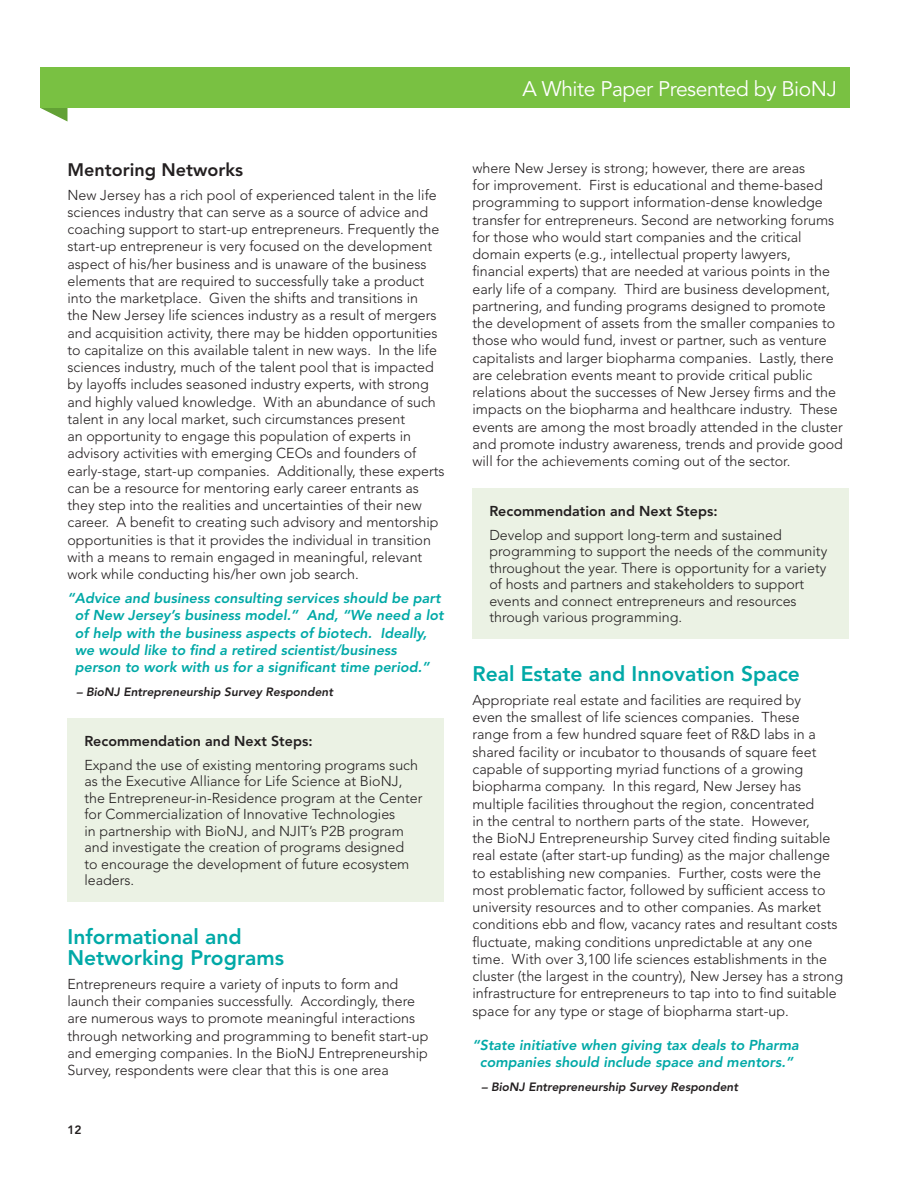
<style>
.page{position:relative;width:918px;height:1188px;background:#fff}
.page>*{position:absolute;margin:0;border:0;box-sizing:border-box;transform-origin:0 0}
.t1{font:800 21px/21px "Avenir LT Std";color:#00a9a7}
.t2{font:21px "Avenir LT Std";letter-spacing:-.02em;color:#fff}
.t3{font:800 18px "Avenir LT Std";color:#231f20}
.t4{font:300 14.25px/17.2px "Avenir LT Std";color:#231f20}
.t5{font:italic 800 14.25px/17.2px "Avenir LT Std";color:#00a9a7}
.t6{font:800 14.25px "Avenir LT Std";color:#231f20}
.t7{font:italic 800 12px "Avenir LT Std";color:#231f20}
.t8{font:800 12px "Avenir LT Std";color:#231f20}
</style>
<div class="page">
<div style="left:40px;top:68px;width:810px;height:40px;background:#79c142"></div>
<svg style="left:40px;top:108px;width:28px;height:14px"></svg>
<div style="left:68px;top:719px;width:376px;height:183px;background:#ebf2e4"></div>
<div style="left:472px;top:489px;width:377px;height:150px;background:#ebf2e4"></div>
<p class="t3" style="left:68px;top:159px;width:177px">Mentoring Networks</p>
<p class="t4" style="left:68px;top:186px;width:379px">New Jersey has a rich pool of experienced talent in the life sciences industry that can serve as a source of advice and coaching support to start-up entrepreneurs. Frequently the start-up entrepreneur is very focused on the development aspect of his/her business and is unaware of the business elements that are required to successfully take a product into the marketplace. Given the shifts and transitions in<br>the New Jersey life sciences industry as a result of mergers and acquisition activity, there may be hidden opportunities to capitalize on this available talent in new ways. In the life sciences industry, much of the talent pool that is impacted by layoffs includes seasoned industry experts, with strong and highly valued knowledge. With an abundance of such talent in any local market, such circumstances present<br>an opportunity to engage this population of experts in advisory activities with emerging CEOs and founders of early-stage, start-up companies. Additionally, these experts can be a resource for mentoring early career entrants as they step into the realities and uncertainties of their new career. A benefit to creating such advisory and mentorship opportunities is that it provides the individual in transition with a means to remain engaged in meaningful, relevant work while conducting his/her own job search.</p>
<p class="t5" style="left:75px;top:590px;width:370px;text-indent:-7px">“Advice and business consulting services should be part of New Jersey’s business model.” And, “We need a lot of help with the business aspects of biotech. Ideally, we would like to find a retired scientist/business person to work with us for a significant time period.”</p>
<p class="t7" style="left:76px;top:685px;width:258px">– BioNJ Entrepreneurship Survey Respondent</p>
<p class="t6" style="left:84px;top:733px;width:230px">Recommendation and Next Steps:</p>
<p class="t4" style="left:84px;top:757px;width:340px;line-height:16.5px">Expand the use of existing mentoring programs such as the Executive Alliance for Life Science at BioNJ, the Entrepreneur-in-Residence program at the Center for Commercialization of Innovative Technologies<br>in partnership with BioNJ, and NJIT’s P2B program and investigate the creation of programs designed<br>to encourage the development of future ecosystem leaders.</p>
<h1 class="t1" style="left:68px;top:926px;width:218px">Informational and<br>Networking Programs</h1>
<p class="t4" style="left:68px;top:975px;width:362px">Entrepreneurs require a variety of inputs to form and launch their companies successfully. Accordingly, there are numerous ways to promote meaningful interactions through networking and programming to benefit start-up and emerging companies. In the BioNJ Entrepreneurship Survey, respondents were clear that this is one area</p>
<p class="t8" style="left:68px;top:1123px;width:16px">12</p>
<h1 class="t2" style="left:523px;top:76px;width:316px">A White Paper Presented by BioNJ</h1>
<p class="t4" style="left:472px;top:159px;width:372px">where New Jersey is strong; however, there are areas<br>for improvement. First is educational and theme-based programming to support information-dense knowledge transfer for entrepreneurs. Second are networking forums for those who would start companies and the critical domain experts (e.g., intellectual property lawyers, financial experts) that are needed at various points in the early life of a company. Third are business development, partnering, and funding programs designed to promote the development of assets from the smaller companies to those who would fund, invest or partner, such as venture capitalists and larger biopharma companies. Lastly, there are celebration events meant to provide critical public relations about the successes of New Jersey firms and the impacts on the biopharma and healthcare industry. These events are among the most broadly attended in the cluster and promote industry awareness, trends and provide good will for the achievements coming out of the sector.</p>
<p class="t6" style="left:489px;top:503px;width:230px">Recommendation and Next Steps:</p>
<p class="t4" style="left:489px;top:527px;width:339px;line-height:16.5px">Develop and support long-term and sustained programming to support the needs of the community throughout the year. There is opportunity for a variety of hosts and partners and stakeholders to support events and connect entrepreneurs and resources through various programming.</p>
<h1 class="t1" style="left:472px;top:663px;width:329px">Real Estate and Innovation Space</h1>
<p class="t4" style="left:472px;top:691px;width:372px">Appropriate real estate and facilities are required by<br>even the smallest of life sciences companies. These<br>range from a few hundred square feet of R&amp;D labs in a shared facility or incubator to thousands of square feet capable of supporting myriad functions of a growing biopharma company. In this regard, New Jersey has multiple facilities throughout the region, concentrated<br>in the central to northern parts of the state. However,<br>the BioNJ Entrepreneurship Survey cited finding suitable real estate (after start-up funding) as the major challenge to establishing new companies. Further, costs were the most problematic factor, followed by sufficient access to university resources and to other companies. As market conditions ebb and flow, vacancy rates and resultant costs fluctuate, making conditions unpredictable at any one time. With over 3,100 life sciences establishments in the cluster (the largest in the country), New Jersey has a strong infrastructure for entrepreneurs to tap into to find suitable space for any type or stage of biopharma start-up.</p>
<p class="t5" style="left:472px;top:1036px;width:328px;text-align:center">“State initiative when giving tax deals to Pharma companies should include space and mentors.”</p>
<p class="t7" style="left:482px;top:1080px;width:258px">– BioNJ Entrepreneurship Survey Respondent</p>
</div>
